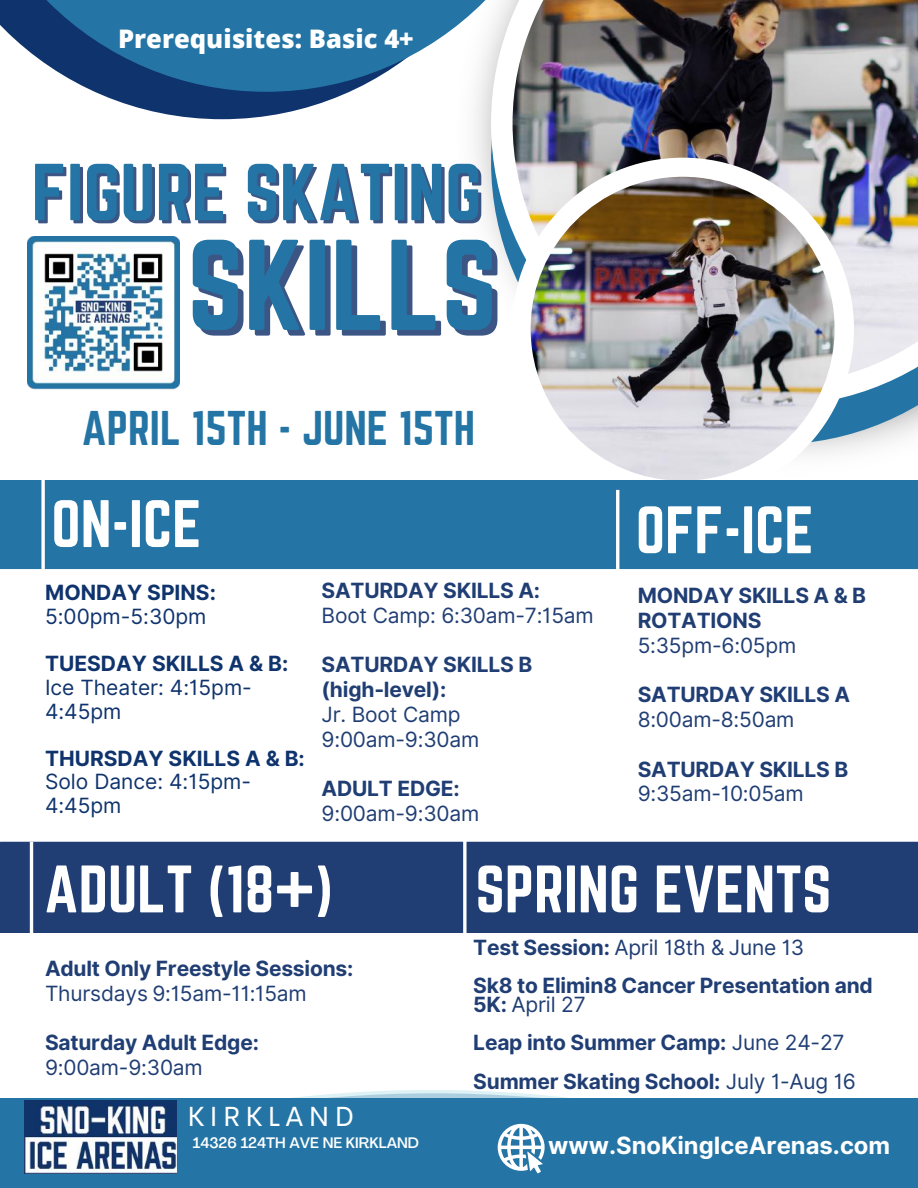
<style>
.page{position:relative;width:918px;height:1188px;background:#fff}
.page>*{position:absolute;margin:0;border:0;box-sizing:border-box;transform-origin:0 0}
.t1{font:112.8px "Norwester";color:#2475a5}
.t2{font:70.5px "Norwester";color:#2475a5}
.t3{font:58.65px "Norwester";color:#fff}
.t4{font:42.6px "Norwester";color:#2475a5}
.t5{font:27.9px "Cerebri Sans";letter-spacing:.165em;color:#fff}
.t6{font:800 25.5px "Open Sans";color:#fff}
.t7{font:700 23.85px "Inter";color:#fff}
.t8{font:700 21px/38.2px "Inter";letter-spacing:-.01em;color:#203e74}
.t9{font:21px/24.8px "Inter";letter-spacing:-.01em;color:#203e74}
.t10{font:21px/23.7px "Inter";color:#0f336d}
.t11{font:700 21px "Inter";color:#0f336d}
.t12{font:500 15px "Agrandir";color:#fff}
.s1{font-weight:400}
</style>
<div class="page">
<svg style="left:95px;top:92px;width:254px;height:27px;fill:#0f336d"></svg>
<svg style="left:0;top:0;width:452px;height:92px;background:#3e7aa6"></svg>
<img style="left:452px;top:0;width:421px;height:454px">
<svg style="left:491px;top:406px;width:427px;height:39px"></svg>
<svg style="left:491px;top:0;width:427px;height:406px"></svg>
<img style="left:513px;top:0;width:405px;height:385px">
<svg style="left:348px;top:1090px;width:165px;height:3px"></svg>
<svg style="left:293px;top:1093px;width:275px;height:5px"></svg>
<div style="left:0;top:1098px;width:918px;height:90px;background:#2475a5"></div>
<svg style="left:498px;top:1124px;width:47px;height:49px"></svg>
<div style="left:512px;top:158px;width:342px;height:342px;background:#fff;border-radius:50%"></div>
<img style="left:531px;top:177px;width:304px;height:304px;border-radius:50%">
<div style="left:0;top:480px;width:918px;height:89px;background:#2475a5"></div>
<img style="left:25px;top:1101px;width:151px;height:73px">
<div style="left:0;top:842px;width:918px;height:91px;background:#203e74"></div>
<hr style="left:616px;top:490px;width:3px;height:115px;background:#fff">
<svg style="left:41px;top:480px;width:4px;height:89px"></svg>
<hr style="left:30px;top:842px;width:3px;height:115px;background:#fff">
<svg style="left:463px;top:841px;width:4px;height:92px"></svg>
<img style="left:28px;top:237px;width:152px;height:153px">
<p class="t6" style="left:118px;top:21px;width:297px">Prerequisites: Basic 4+</p>
<h2 class="t2" style="left:32px;top:150px;width:452px">FIGURE SKATING</h2>
<h1 class="t1" style="left:187px;top:217px;width:312px">SKILLS</h1>
<h3 class="t4" style="left:82px;top:402px;width:395px">APRIL 15TH - JUNE 15TH</h3>
<h3 class="t3" style="left:51px;top:488px;width:152px">ON-ICE</h3>
<p class="t11" style="left:45px;top:580px;width:172px">MONDAY SPINS:</p>
<p class="t10" style="left:45px;top:605px;width:163px">5:00pm-5:30pm</p>
<p class="t11" style="left:45px;top:651px;width:245px">TUESDAY SKILLS A &amp; B:</p>
<p class="t10" style="left:45px;top:676px;width:208px">Ice Theater: 4:15pm-<br>4:45pm</p>
<p class="t11" style="left:45px;top:746px;width:261px">THURSDAY SKILLS A &amp; B:</p>
<p class="t10" style="left:45px;top:770px;width:208px">Solo Dance: 4:15pm-<br>4:45pm</p>
<p class="t8" style="left:322px;top:571px;width:220px">SATURDAY SKILLS A:</p>
<p class="t9" style="left:322px;top:603px;width:274px">Boot Camp: 6:30am-7:15am</p>
<p class="t8" style="left:322px;top:652px;width:212px;line-height:24.8px">SATURDAY SKILLS B (high-level):</p>
<p class="t9" style="left:322px;top:702px;width:159px">Jr. Boot Camp<br>9:00am-9:30am</p>
<p class="t8" style="left:322px;top:769px;width:140px">ADULT EDGE:</p>
<p class="t9" style="left:322px;top:801px;width:159px">9:00am-9:30am</p>
<h3 class="t3" style="left:636px;top:495px;width:179px">OFF-ICE</h3>
<p class="t8" style="left:638px;top:583px;width:230px;line-height:24.8px">MONDAY SKILLS A &amp; B<br>ROTATIONS</p>
<p class="t9" style="left:638px;top:633px;width:160px">5:35pm-6:05pm</p>
<p class="t8" style="left:638px;top:676px;width:214px">SATURDAY SKILLS A</p>
<p class="t9" style="left:638px;top:707px;width:158px">8:00am-8:50am</p>
<p class="t8" style="left:638px;top:750px;width:212px">SATURDAY SKILLS B</p>
<p class="t9" style="left:638px;top:781px;width:168px">9:35am-10:05am</p>
<h3 class="t3" style="left:44px;top:854px;width:290px">ADULT (18+)</h3>
<h3 class="t3" style="left:475px;top:854px;width:357px">SPRING EVENTS</h3>
<p class="t8" style="left:45px;top:949px;width:310px">Adult Only Freestyle Sessions:</p>
<p class="t9" style="left:45px;top:981px;width:263px">Thursdays 9:15am-11:15am</p>
<p class="t8" style="left:45px;top:1023px;width:215px">Saturday Adult Edge:</p>
<p class="t9" style="left:45px;top:1055px;width:159px">9:00am-9:30am</p>
<h3 class="t5" style="left:187px;top:1098px;width:168px">KIRKLAND</h3>
<p class="t12" style="left:193px;top:1137px;width:228px">14326 124TH AVE NE KIRKLAND</p>
<p class="t8" style="left:473px;top:928px;width:401px">Test Session: <span class="s1">April 18th &amp; June 13<br></span>Sk8 to Elimin8 Cancer Presentation and</p>
<p class="t8" style="left:473px;top:985px;width:384px">5K: <span class="s1">April 27<br></span>Leap into Summer Camp: <span class="s1">June 24-27<br></span>Summer Skating School: <span class="s1">July 1-Aug 16</span></p>
<p class="t7" style="left:548px;top:1131px;width:343px">www.SnoKingIceArenas.com</p>
</div>
